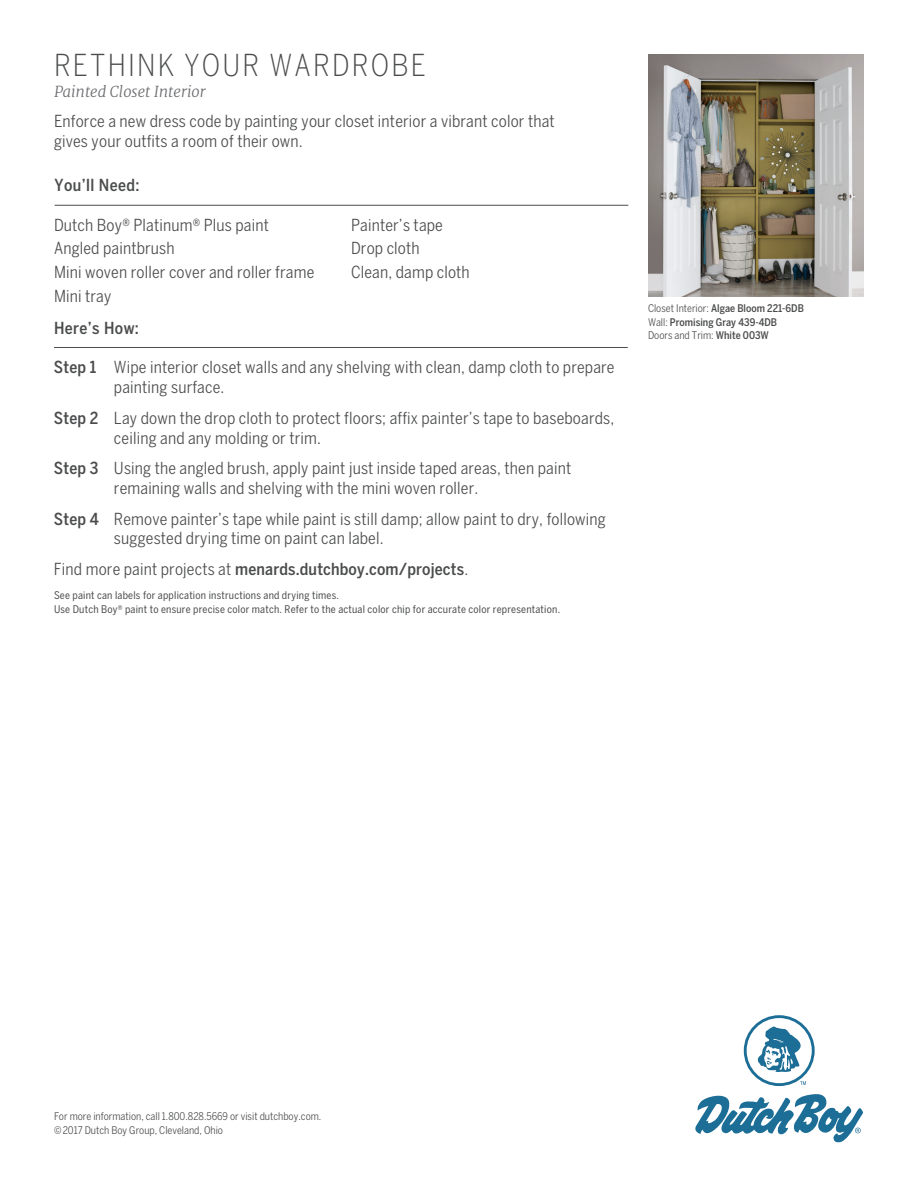
<style>
.page{position:relative;width:918px;height:1188px;background:#fff}
.page>*{position:absolute;margin:0;border:0;box-sizing:border-box;transform-origin:0 0}
.t1{font:300 condensed 30px "Benton Sans";letter-spacing:.075em;color:#4b4c4d}
.t2{font:condensed 16.5px/23.9px "Benton Sans";letter-spacing:.01em;color:#4b4c4d}
.t3{font:500 condensed 16.5px "Benton Sans";letter-spacing:.01em;color:#4b4c4d}
.t4{font:italic 300 15px "Merriweather";color:#6c6d70}
.t5{font:condensed 10.5px/13.5px "Benton Sans";letter-spacing:.02em;color:#4b4c4d}
.t6{font:condensed 10.5px/14.2px "Benton Sans";color:#4b4c4d}
.t7{font:500 condensed 10.5px/13.5px "Benton Sans";color:#4b4c4d}
.s1{font-style:inherit}
.s2{font-weight:500}
.s3{font-weight:400}
</style>
<div class="page">
<img style="left:648px;top:54px;width:216px;height:243px">
<hr style="left:55px;top:205px;width:573px;height:1px;background:#4b4c4d">
<hr style="left:54px;top:347px;width:574px;height:1px;background:#4b4c4d">
<svg style="left:695px;top:1015px;width:168px;height:128px"></svg>
<h1 class="t1" style="left:54px;top:48px;width:373px">RETHINK YOUR WARDROBE</h1>
<p class="t4" style="left:54px;top:83px;width:153px">Painted Closet Interior</p>
<p class="t2" style="left:54px;top:112px;width:502px;line-height:19.5px">Enforce a new dress code by painting your closet interior a vibrant color that gives your outfits a room of their own.</p>
<p class="t3" style="left:55px;top:176px;width:87px">You’ll Need:</p>
<p class="t2" style="left:54px;top:213px;width:262px">Dutch Boy<span class="s1">∏</span> Platinum<span class="s1">∏</span> Plus paint<br>Angled paintbrush<br>Mini woven roller cover and roller frame<br>Mini tray</p>
<p class="t2" style="left:351px;top:213px;width:120px">Painter’s tape<br>Drop cloth<br>Clean, damp cloth</p>
<p class="t3" style="left:54px;top:318px;width:86px">Here’s How:</p>
<p class="t2" style="left:114px;top:357px;width:502px;line-height:19.8px;text-indent:-60px"><span class="s2">Step 1</span> Wipe interior closet walls and any shelving with clean, damp cloth to prepare painting surface.</p>
<p class="t2" style="left:114px;top:408px;width:502px;line-height:19.8px;text-indent:-60px"><span class="s2">Step 2</span> Lay down the drop cloth to protect floors; affix painter’s tape to baseboards, ceiling and any molding or trim.</p>
<p class="t2" style="left:114px;top:458px;width:459px;line-height:19.8px;text-indent:-60px"><span class="s2">Step 3</span> Using the angled brush, apply paint just inside taped areas, then paint remaining walls and shelving with the mini woven roller.</p>
<p class="t2" style="left:114px;top:509px;width:493px;line-height:19.8px;text-indent:-60px"><span class="s2">Step 4</span> Remove painter’s tape while paint is still damp; allow paint to dry, following suggested drying time on paint can label.</p>
<p class="t3" style="left:54px;top:559px;width:416px"><span class="s3">Find more paint projects at</span> menards.dutchboy.com/projects<span class="s3">.</span></p>
<p class="t5" style="left:54px;top:589px;width:508px">See paint can labels for application instructions and drying times.<br>Use Dutch Boy∏ paint to ensure precise color match. Refer to the actual color chip for accurate color representation.</p>
<p class="t7" style="left:648px;top:302px;width:157px"><span class="s3">Closet Interior:</span> Algae Bloom 221-6DB<br><span class="s3">Wall:</span> Promising Gray 439-4DB<br><span class="s3">Doors and Trim:</span> White 003W</p>
<p class="t6" style="left:54px;top:1109px;width:269px">For more information, call 1.800.828.5669 or visit dutchboy.com. ©2017 Dutch Boy Group, Cleveland, Ohio</p>
</div>
